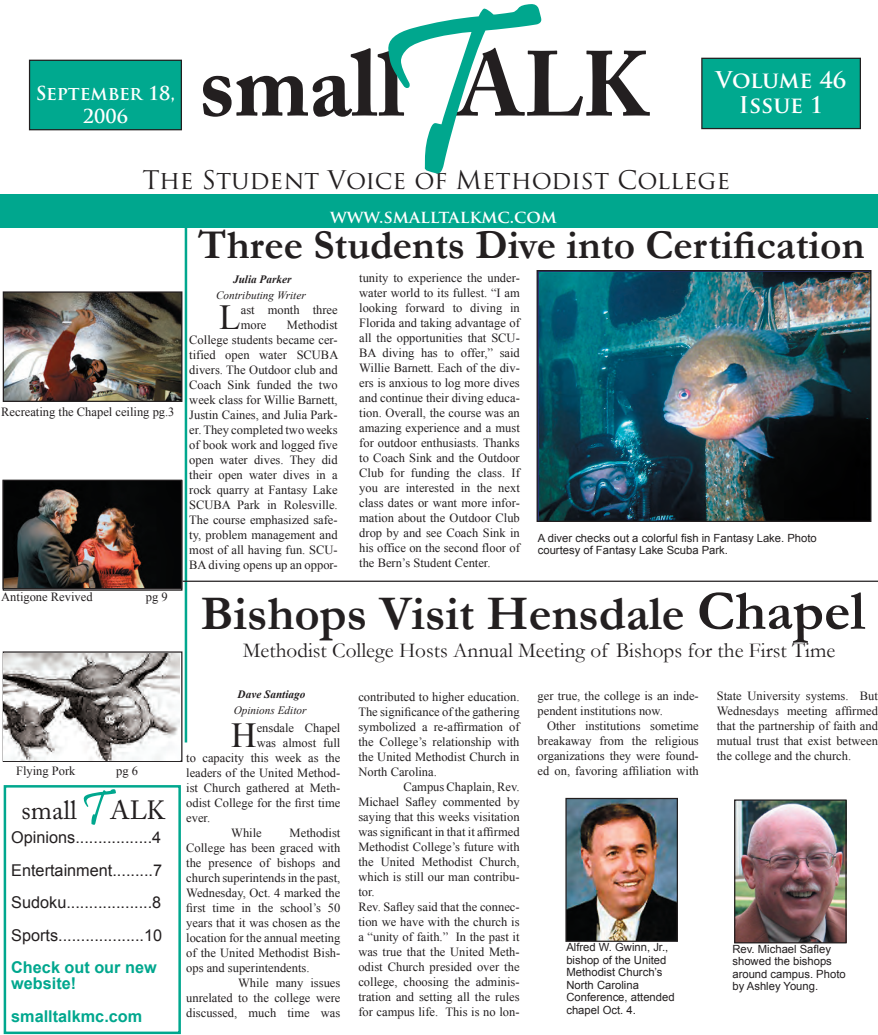
<style>
.page{position:relative;width:878px;height:1035px;background:#fff}
.page>*{position:absolute;margin:0;border:0;box-sizing:border-box;transform-origin:0 0}
.t1{font:243.75px "Pristina";color:#00a78e}
.t2{font:700 91.25px "Adobe Caslon Pro";color:#231f20}
.t3{font:51.25px "Pristina";color:#00a78e}
.t4{font:700 48.75px "Garamond";color:#231f20}
.t5{font:700 41.25px "Garamond";color:#231f20}
.t6{font:35.12px "Times New Roman";color:#231f20}
.t7{font:26.25px "Adobe Caslon Pro";color:#231f20}
.t8{font:25px "Trajan Pro";color:#231f20}
.t9{font:700 22.5px/25px "Trajan Pro";color:#fff;text-align:center}
.t10{font:21.25px "Garamond";color:#231f20}
.t11{font:700 18.75px/22.5px "Trajan Pro";color:#fff;text-align:center}
.t12{font:700 17.5px "Trajan Pro";color:#fff}
.t13{font:16.25px/32.5px "Arial";color:#231f20;text-align:justify}
.t14{font:700 16.25px/32.5px "Arial";color:#00a78e}
.t15{font:12.5px/15px "Times New Roman";color:#231f20;text-align:justify}
.t16{font:11.25px/12.5px "Arial";color:#231f20}
.t17{font:italic 11.25px/16.2px "Times New Roman";color:#231f20;text-align:center}
.s1{font-weight:700;color:#00a78e}
.s2{font-weight:700}
.s3{font-size:56.25px}
</style>
<div class="page">
<div style="left:0;top:195px;width:878px;height:33px;background:#00a78e"></div>
<div style="left:701px;top:58px;width:159px;height:71px;background:#00a98f"></div>
<div style="left:701px;top:58px;width:159px;height:71px;border:1px solid #231f20"></div>
<div style="left:30px;top:60px;width:151px;height:70px;background:#00a98f"></div>
<div style="left:29px;top:60px;width:153px;height:70px;border:1px solid #231f20"></div>
<div style="left:4px;top:785px;width:177px;height:249px;border:2px solid #00a78e"></div>
<hr style="left:185px;top:224px;width:2px;height:519px;background:#00a78e">
<img style="left:538px;top:272px;width:331px;height:248px">
<div style="left:536px;top:270px;width:335px;height:252px;border:1px solid #231f20"></div>
<img style="left:736px;top:801px;width:108px;height:140px">
<div style="left:734px;top:799px;width:112px;height:144px;border:1px solid #231f20"></div>
<img style="left:4px;top:482px;width:176px;height:105px">
<div style="left:2px;top:480px;width:180px;height:109px;border:1px solid #231f20"></div>
<hr style="left:183px;top:581px;width:695px;height:1px;background:#231f20">
<img style="left:567px;top:800px;width:109px;height:140px">
<div style="left:565px;top:798px;width:113px;height:144px;border:1px solid #231f20"></div>
<img style="left:5px;top:293px;width:175px;height:107px">
<div style="left:3px;top:291px;width:179px;height:111px;border:1px solid #231f20"></div>
<div style="left:3px;top:651px;width:179px;height:111px;border:1px solid #231f20"></div>
<img style="left:4px;top:653px;width:175px;height:107px">
<p class="t1" style="left:369px;top:-41px;width:140px">T</p>
<p class="t2" style="left:199px;top:31px;width:451px">small ALK</p>
<p class="t9" style="left:715px;top:68px;width:132px">Volume 46<br>Issue 1</p>
<p class="t11" style="left:36px;top:82px;width:141px">September 18,<br>2006</p>
<p class="t8" style="left:142px;top:164px;width:589px">The Student Voice of Methodist College</p>
<p class="t12" style="left:330px;top:206px;width:228px">www.smalltalkmc.com</p>
<p class="t15" style="left:1px;top:404px;width:175px">Recreating the Chapel ceiling pg.3</p>
<p class="t15" style="left:1px;top:589px;width:93px">Antigone Revived</p>
<p class="t15" style="left:146px;top:589px;width:23px">pg 9</p>
<p class="t15" style="left:16px;top:763px;width:61px">Flying Pork</p>
<p class="t15" style="left:116px;top:763px;width:23px">pg 6</p>
<p class="t3" style="left:80px;top:780px;width:31px">T</p>
<p class="t7" style="left:22px;top:795px;width:57px">small</p>
<p class="t7" style="left:110px;top:795px;width:56px">ALK</p>
<p class="t13" style="left:11px;top:821px;width:152px">Opinions.................4<br>Entertainment.........7<br>Sudoku...................8<br>Sports...................10<br><span class="s1">Check out our new</span></p>
<p class="t14" style="left:11px;top:968px;width:132px">website! smalltalkmc.com</p>
<p class="t5" style="left:198px;top:217px;width:667px">Three Students Dive into Certification</p>
<p class="t17" style="left:216px;top:270px;width:91px"><span class="s2">Julia Parker<br></span>Contributing Writer</p>
<p class="t15" style="left:359px;top:271px;width:162px">tunity to experience the under&shy;water world to its fullest. “I am looking forward to diving in Florida and taking advantage of all the opportunities that SCU-BA diving has to offer,” said Willie Barnett. Each of the div&shy;ers is anxious to log more dives and continue their diving educa&shy;tion. Overall, the course was an amazing experience and a must for outdoor enthusiasts. Thanks to Coach Sink and the Outdoor Club for funding the class. If you are interested in the next class dates or want more infor&shy;mation about the Outdoor Club drop by and see Coach Sink in his office on the second floor of the Bern’s Student Center.</p>
<p class="t6" style="left:219px;top:293px;width:23px">L</p>
<p class="t15" style="left:241px;top:302px;width:98px">ast month three more</p>
<p class="t15" style="left:189px;top:317px;width:150px;text-indent:98px">Methodist College students became cer&shy;tified open water SCUBA divers. The Outdoor club and Coach Sink funded the two week class for Willie Barnett, Justin Caines, and Julia Park&shy;er. They completed two weeks of book work and logged five open water dives. They did their open water dives in a rock quarry at Fantasy Lake SCUBA Park in Rolesville.<br>The course emphasized safe&shy;ty, problem management and most of all having fun. SCU-BA diving opens up an oppor-</p>
<p class="t16" style="left:538px;top:532px;width:280px">A diver checks out a colorful fish in Fantasy Lake. Photo courtesy of Fantasy Lake Scuba Park.</p>
<p class="t4" style="left:200px;top:580px;width:666px">Bishops Visit Hensdale <span class="s3">Chapel</span></p>
<p class="t10" style="left:243px;top:636px;width:594px">Methodist College Hosts Annual Meeting of Bishops for the First Time</p>
<p class="t15" style="left:716px;top:688px;width:163px">State University systems. But Wednesdays meeting affirmed that the partnership of faith and mutual trust that exist between the college and the church.</p>
<p class="t17" style="left:234px;top:686px;width:74px"><span class="s2">Dave Santiago<br></span>Opinions Editor</p>
<p class="t15" style="left:537px;top:688px;width:163px">ger true, the college is an inde-</p>
<p class="t15" style="left:537px;top:703px;width:127px">pendent institutions now.</p>
<p class="t15" style="left:547px;top:718px;width:153px">Other institutions sometime</p>
<p class="t15" style="left:537px;top:733px;width:163px">breakaway from the religious</p>
<p class="t15" style="left:537px;top:748px;width:163px">organizations they were found-</p>
<p class="t15" style="left:537px;top:763px;width:163px">ed on, favoring affiliation with</p>
<p class="t15" style="left:358px;top:689px;width:163px">contributed to higher education.</p>
<p class="t15" style="left:358px;top:704px;width:163px">The significance of the gathering</p>
<p class="t15" style="left:358px;top:719px;width:163px">symbolized a re-affirmation of</p>
<p class="t15" style="left:358px;top:734px;width:163px">the College’s relationship with</p>
<p class="t15" style="left:358px;top:749px;width:163px">the United Methodist Church in</p>
<p class="t15" style="left:358px;top:764px;width:80px">North Carolina.</p>
<p class="t15" style="left:403px;top:779px;width:118px">Campus Chaplain, Rev.</p>
<p class="t15" style="left:358px;top:794px;width:163px">Michael Safley commented by</p>
<p class="t15" style="left:358px;top:809px;width:163px">saying that this weeks visitation</p>
<p class="t15" style="left:358px;top:824px;width:163px">was significant in that it affirmed</p>
<p class="t15" style="left:358px;top:839px;width:163px">Methodist College’s future with</p>
<p class="t15" style="left:358px;top:854px;width:163px">the United Methodist Church,</p>
<p class="t15" style="left:358px;top:869px;width:163px">which is still our man contribu-</p>
<p class="t15" style="left:358px;top:884px;width:18px">tor.</p>
<p class="t15" style="left:358px;top:899px;width:163px">Rev. Safley said that the connec-</p>
<p class="t15" style="left:358px;top:914px;width:163px">tion we have with the church is</p>
<p class="t15" style="left:358px;top:929px;width:163px">a “unity of faith.” In the past it</p>
<p class="t15" style="left:358px;top:944px;width:163px">was true that the United Meth-</p>
<p class="t15" style="left:358px;top:959px;width:163px">odist Church presided over the</p>
<p class="t15" style="left:358px;top:974px;width:163px">college, choosing the adminis-</p>
<p class="t15" style="left:358px;top:989px;width:163px">tration and setting all the rules</p>
<p class="t15" style="left:358px;top:1004px;width:163px">for campus life. This is no lon-</p>
<p class="t6" style="left:231px;top:712px;width:27px">H</p>
<p class="t15" style="left:257px;top:720px;width:85px">ensdale Chapel</p>
<p class="t15" style="left:257px;top:735px;width:85px">was almost full</p>
<p class="t15" style="left:186px;top:750px;width:156px">to capacity this week as the</p>
<p class="t15" style="left:186px;top:765px;width:156px">leaders of the United Method-</p>
<p class="t15" style="left:186px;top:780px;width:156px">ist Church gathered at Meth-</p>
<p class="t15" style="left:186px;top:795px;width:156px">odist College for the first time</p>
<p class="t15" style="left:186px;top:810px;width:25px">ever.</p>
<p class="t15" style="left:231px;top:825px;width:32px">While</p>
<p class="t15" style="left:289px;top:825px;width:52px">Methodist</p>
<p class="t15" style="left:186px;top:840px;width:156px">College has been graced with</p>
<p class="t15" style="left:186px;top:855px;width:156px">the presence of bishops and</p>
<p class="t15" style="left:186px;top:870px;width:156px">church superintends in the past,</p>
<p class="t15" style="left:186px;top:885px;width:156px">Wednesday, Oct. 4 marked the</p>
<p class="t15" style="left:186px;top:900px;width:156px">first time in the school’s 50</p>
<p class="t15" style="left:186px;top:915px;width:156px">years that it was chosen as the</p>
<p class="t15" style="left:186px;top:930px;width:156px">location for the annual meeting</p>
<p class="t15" style="left:186px;top:945px;width:156px">of the United Methodist Bish-</p>
<p class="t15" style="left:186px;top:960px;width:125px">ops and superintendents.</p>
<p class="t15" style="left:238px;top:975px;width:104px">While many issues</p>
<p class="t15" style="left:186px;top:990px;width:156px">unrelated to the college were</p>
<p class="t15" style="left:186px;top:1005px;width:156px">discussed, much time was</p>
<p class="t16" style="left:566px;top:941px;width:110px">Alfred W. Gwinn, Jr., bishop of the United<br>Methodist Church’s<br>North Carolina<br>Conference, attended chapel Oct. 4.</p>
<p class="t16" style="left:732px;top:943px;width:115px">Rev. Michael Safley showed the bishops around campus. Photo by Ashley Young.</p>
</div>
